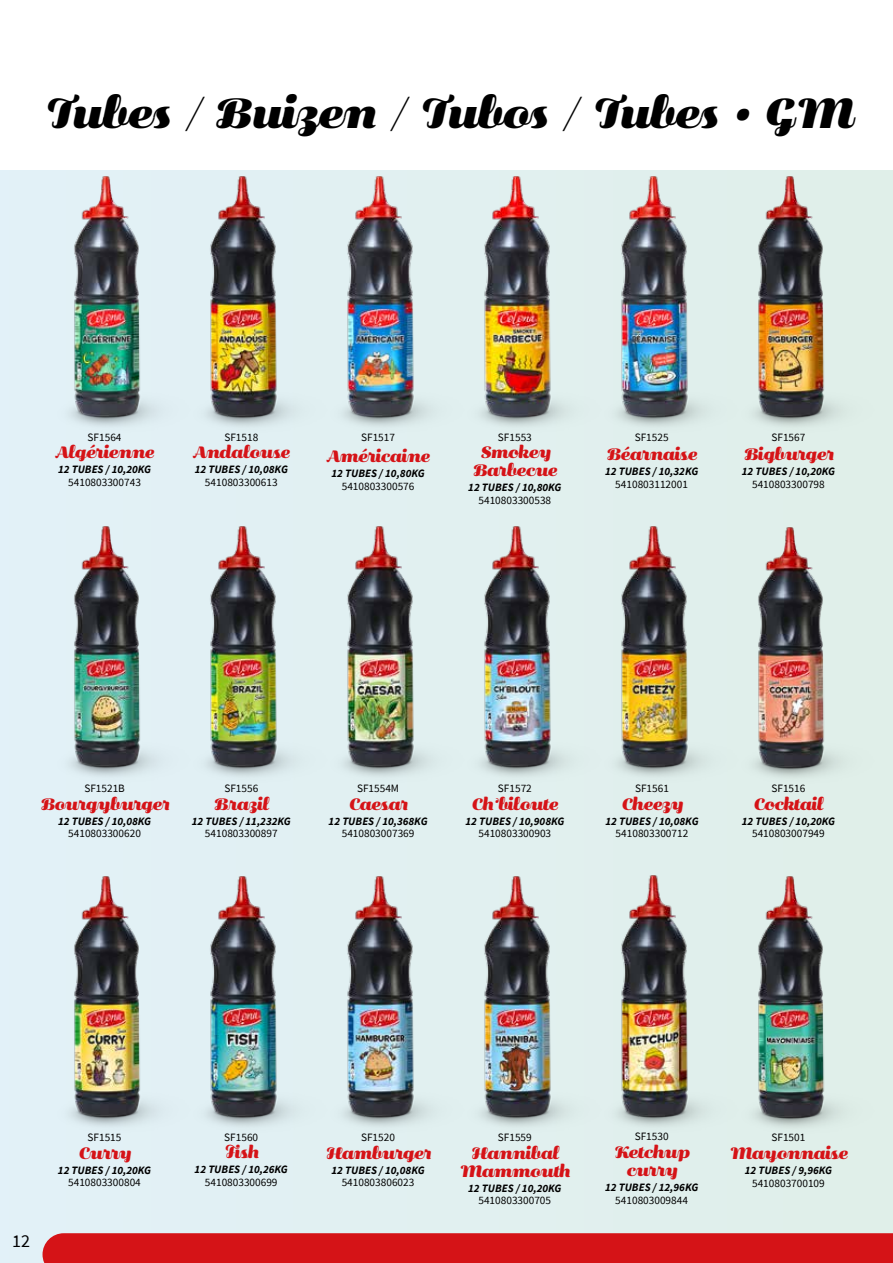
<style>
.page{position:relative;width:893px;height:1263px;background:#fff}
.page>*{position:absolute;margin:0;border:0;box-sizing:border-box;transform-origin:0 0}
.t1{font:italic 42px "Primot Pro";color:#000;scale:.94 1}
.t2{font:18px "Source Sans Pro";color:#000}
.t3{font:16.5px/18px "Primot Pro";color:#d51317;text-align:center;scale:.92 1}
.t4{font:11.25px "Source Sans Pro";color:#000}
.t5{font:italic 700 11.25px "Source Sans Pro";color:#000}
</style>
<div class="page">
<div style="left:0;top:170px;width:893px;height:1093px;background:#e1f0f0"></div>
<div style="left:43px;top:1233px;width:850px;height:30px;background:#d51317"></div>
<img style="left:71px;top:176px;width:80px;height:250px">
<img style="left:151px;top:176px;width:137px;height:250px">
<img style="left:288px;top:176px;width:137px;height:250px">
<img style="left:616px;top:176px;width:82px;height:251px">
<img style="left:425px;top:176px;width:145px;height:251px">
<img style="left:698px;top:176px;width:156px;height:252px">
<img style="left:616px;top:526px;width:82px;height:251px">
<img style="left:481px;top:526px;width:89px;height:251px">
<img style="left:344px;top:526px;width:85px;height:250px">
<img style="left:207px;top:526px;width:85px;height:250px">
<img style="left:71px;top:526px;width:85px;height:250px">
<img style="left:71px;top:876px;width:80px;height:250px">
<img style="left:698px;top:527px;width:156px;height:252px">
<img style="left:616px;top:875px;width:82px;height:252px">
<img style="left:481px;top:876px;width:89px;height:251px">
<img style="left:344px;top:876px;width:85px;height:250px">
<img style="left:151px;top:876px;width:141px;height:250px">
<img style="left:698px;top:876px;width:156px;height:253px">
<h1 class="t1" style="left:43px;top:88px;width:879px">Tubes/Buizen /Tubos/Tubes•GM</h1>
<p class="t4" style="left:88px;top:430px;width:35px">SF1564</p>
<h3 class="t3" style="left:55px;top:444px;width:113px">Algérienne</h3>
<p class="t5" style="left:58px;top:462px;width:95px">12 TUBES / 10,20KG</p>
<p class="t4" style="left:68px;top:475px;width:74px">5410803300743</p>
<p class="t4" style="left:224px;top:430px;width:35px">SF1518</p>
<h3 class="t3" style="left:193px;top:444px;width:112px">Andalouse</h3>
<p class="t5" style="left:195px;top:462px;width:95px">12 TUBES / 10,08KG</p>
<p class="t4" style="left:205px;top:475px;width:74px">5410803300613</p>
<p class="t4" style="left:361px;top:430px;width:35px">SF1517</p>
<h3 class="t3" style="left:326px;top:447px;width:118px">Américaine</h3>
<p class="t5" style="left:331px;top:466px;width:95px">12 TUBES / 10,80KG</p>
<p class="t4" style="left:342px;top:479px;width:74px">5410803300576</p>
<p class="t4" style="left:498px;top:430px;width:35px">SF1553</p>
<h3 class="t3" style="left:473px;top:444px;width:98px">Smokey<br>Barbecue</h3>
<p class="t5" style="left:468px;top:480px;width:95px">12 TUBES / 10,80KG</p>
<p class="t4" style="left:478px;top:493px;width:74px">5410803300538</p>
<p class="t4" style="left:635px;top:430px;width:35px">SF1525</p>
<h3 class="t3" style="left:606px;top:445px;width:105px">Béarnaise</h3>
<p class="t5" style="left:605px;top:464px;width:95px">12 TUBES / 10,32KG</p>
<p class="t4" style="left:615px;top:477px;width:74px">5410803112001</p>
<p class="t4" style="left:771px;top:430px;width:35px">SF1567</p>
<h3 class="t3" style="left:743px;top:445px;width:104px">Bigburger</h3>
<p class="t5" style="left:742px;top:464px;width:95px">12 TUBES / 10,20KG</p>
<p class="t4" style="left:752px;top:477px;width:74px">5410803300798</p>
<p class="t4" style="left:84px;top:781px;width:42px">SF1521B</p>
<h3 class="t3" style="left:40px;top:795px;width:146px">Bourgyburger</h3>
<p class="t5" style="left:58px;top:813px;width:95px">12 TUBES / 10,08KG</p>
<p class="t4" style="left:68px;top:826px;width:74px">5410803300620</p>
<p class="t4" style="left:224px;top:781px;width:35px">SF1556</p>
<h3 class="t3" style="left:214px;top:795px;width:67px">Brazil</h3>
<p class="t5" style="left:192px;top:813px;width:100px">12 TUBES / 11,232KG</p>
<p class="t4" style="left:205px;top:826px;width:74px">5410803300897</p>
<p class="t4" style="left:357px;top:781px;width:44px">SF1554M</p>
<h3 class="t3" style="left:349px;top:795px;width:70px">Cæsar</h3>
<p class="t5" style="left:329px;top:813px;width:100px">12 TUBES / 10,368KG</p>
<p class="t4" style="left:342px;top:826px;width:74px">5410803007369</p>
<p class="t4" style="left:498px;top:781px;width:35px">SF1572</p>
<h3 class="t3" style="left:472px;top:795px;width:100px">Ch’biloute</h3>
<p class="t5" style="left:465px;top:813px;width:100px">12 TUBES / 10,908KG</p>
<p class="t4" style="left:479px;top:826px;width:74px">5410803300903</p>
<p class="t4" style="left:635px;top:781px;width:35px">SF1561</p>
<h3 class="t3" style="left:621px;top:795px;width:72px">Cheezy</h3>
<p class="t5" style="left:605px;top:813px;width:95px">12 TUBES / 10,08KG</p>
<p class="t4" style="left:616px;top:826px;width:74px">5410803300712</p>
<p class="t4" style="left:771px;top:781px;width:35px">SF1516</p>
<h3 class="t3" style="left:753px;top:795px;width:82px">Cocktail</h3>
<p class="t5" style="left:742px;top:813px;width:95px">12 TUBES / 10,20KG</p>
<p class="t4" style="left:752px;top:826px;width:74px">5410803007949</p>
<h2 class="t2" style="left:12px;top:1229px;width:19px">12</h2>
<p class="t4" style="left:88px;top:1130px;width:35px">SF1515</p>
<h3 class="t3" style="left:78px;top:1144px;width:63px">Curry</h3>
<p class="t5" style="left:58px;top:1162px;width:95px">12 TUBES / 10,20KG</p>
<p class="t4" style="left:68px;top:1175px;width:74px">5410803300804</p>
<p class="t4" style="left:224px;top:1130px;width:35px">SF1560</p>
<h3 class="t3" style="left:223px;top:1143px;width:45px">Fish</h3>
<p class="t5" style="left:195px;top:1162px;width:95px">12 TUBES / 10,26KG</p>
<p class="t4" style="left:205px;top:1175px;width:74px">5410803300699</p>
<p class="t4" style="left:361px;top:1130px;width:35px">SF1520</p>
<h3 class="t3" style="left:325px;top:1144px;width:121px">Hamburger</h3>
<p class="t5" style="left:331px;top:1162px;width:95px">12 TUBES / 10,08KG</p>
<p class="t4" style="left:342px;top:1175px;width:74px">5410803806023</p>
<p class="t4" style="left:498px;top:1130px;width:35px">SF1559</p>
<h3 class="t3" style="left:459px;top:1144px;width:127px">Hannibal<br>Mammouth</h3>
<p class="t5" style="left:468px;top:1180px;width:95px">12 TUBES / 10,20KG</p>
<p class="t4" style="left:478px;top:1193px;width:74px">5410803300705</p>
<p class="t4" style="left:635px;top:1129px;width:35px">SF1530</p>
<h3 class="t3" style="left:614px;top:1143px;width:88px">Ketchup curry</h3>
<p class="t5" style="left:605px;top:1180px;width:95px">12 TUBES / 12,96KG</p>
<p class="t4" style="left:615px;top:1193px;width:74px">5410803009844</p>
<p class="t4" style="left:771px;top:1130px;width:35px">SF1501</p>
<h3 class="t3" style="left:729px;top:1144px;width:135px">Mayonnaise</h3>
<p class="t5" style="left:745px;top:1162px;width:89px">12 TUBES / 9,96KG</p>
<p class="t4" style="left:752px;top:1175px;width:74px">5410803700109</p>
</div>
